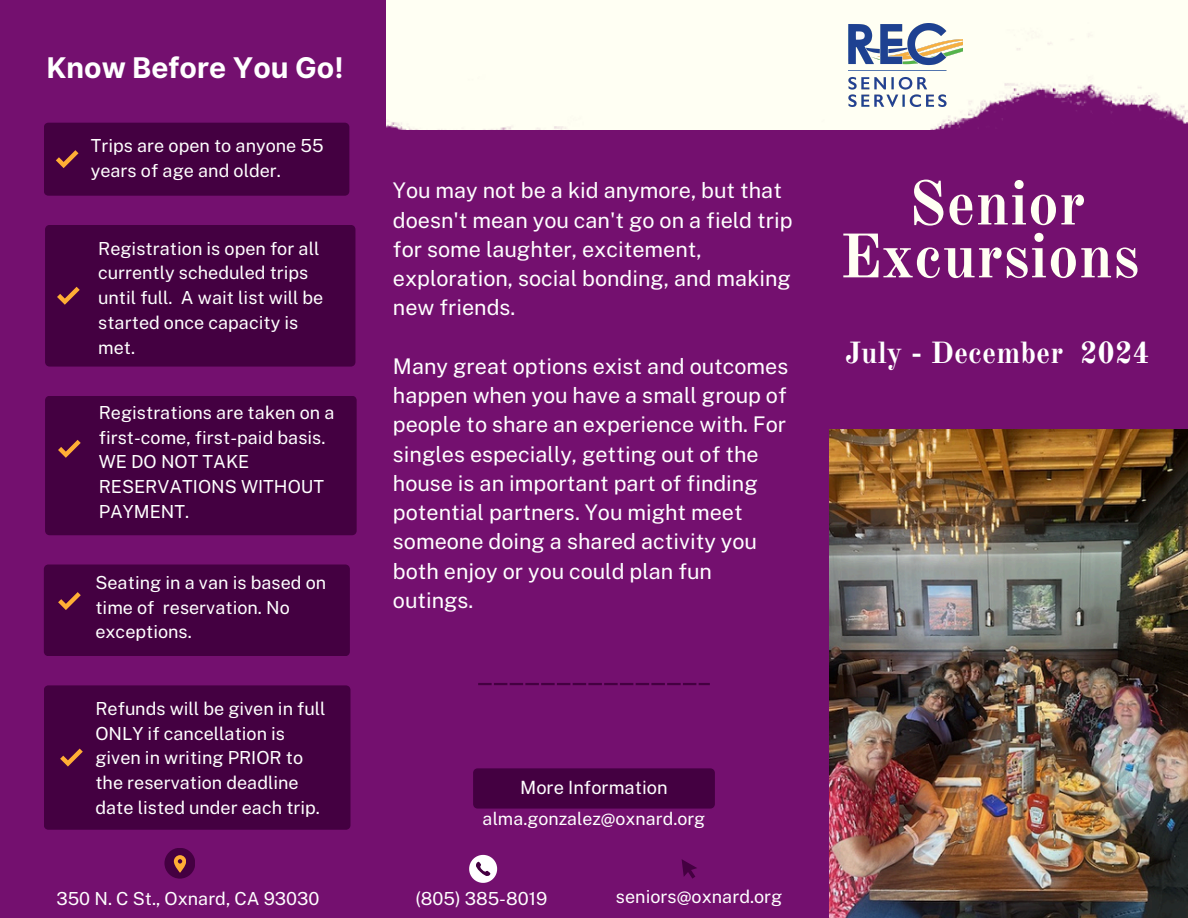
<style>
.page{position:relative;width:1188px;height:918px;background:#74106f}
.page>*{position:absolute;margin:0;border:0;box-sizing:border-box;transform-origin:0 0}
.t1{font:700 61.5px/52.8px "Old Standard";color:#fffff3;text-align:center}
.t2{font:700 30px "Old Standard";color:#fff}
.t3{font:700 28.5px "Inter";color:#fff}
.t4{font:21.6px/29.2px "Public Sans";color:#fff}
.t5{font:18.3px "Public Sans";color:#fff}
.t6{font:18px/24.8px "Public Sans";color:#fff}
.t7{font:17.85px "Public Sans";color:#fff}
</style>
<div class="page">
<img style="left:387px;top:0;width:801px;height:129px">
<div style="left:44px;top:123px;width:305px;height:73px;background:#440041"></div>
<div style="left:45px;top:225px;width:310px;height:142px;background:#440041"></div>
<svg style="left:57px;top:287px;width:23px;height:18px"></svg>
<div style="left:45px;top:396px;width:312px;height:139px;background:#440041"></div>
<div style="left:44px;top:565px;width:306px;height:91px;background:#440041"></div>
<div style="left:44px;top:685px;width:306px;height:145px;background:#440041"></div>
<svg style="left:60px;top:749px;width:23px;height:18px"></svg>
<div style="left:164px;top:848px;width:31px;height:31px;background:#440041;border-radius:50%"></div>
<svg style="left:174px;top:855px;width:12px;height:18px"></svg>
<svg style="left:469px;top:855px;width:28px;height:28px"></svg>
<svg style="left:682px;top:859px;width:15px;height:19px"></svg>
<svg style="left:478px;top:683px;width:232px;height:2px"></svg>
<div style="left:473px;top:768px;width:242px;height:41px;background:#440041"></div>
<img style="left:849px;top:23px;width:113px;height:84px">
<img style="left:830px;top:429px;width:358px;height:489px">
<p class="t3" style="left:47px;top:51px;width:298px">Know Before You Go!</p>
<p class="t6" style="left:91px;top:134px;width:234px">Trips are open to anyone 55 years of age and older.</p>
<p class="t6" style="left:98px;top:236px;width:227px">Registration is open for all currently scheduled trips until full. A wait list will be started once capacity is met.</p>
<p class="t6" style="left:99px;top:400px;width:237px">Registrations are taken on a first-come, first-paid basis.<br>WE DO NOT TAKE<br>RESERVATIONS WITHOUT<br>PAYMENT.</p>
<p class="t6" style="left:95px;top:570px;width:232px">Seating in a van is based on time of reservation. No exceptions.</p>
<p class="t6" style="left:95px;top:696px;width:232px">Refunds will be given in full<br>ONLY if cancellation is given in writing PRIOR to the reservation deadline date listed under each trip.</p>
<p class="t4" style="left:393px;top:176px;width:401px">You may not be a kid anymore, but that doesn't mean you can't go on a field trip for some laughter, excitement, exploration, social bonding, and making new friends.</p>
<p class="t4" style="left:393px;top:351px;width:397px">Many great options exist and outcomes happen when you have a small group of people to share an experience with. For singles especially, getting out of the house is an important part of finding potential partners. You might meet someone doing a shared activity you both enjoy or you could plan fun outings.</p>
<p class="t5" style="left:520px;top:777px;width:149px">More Information</p>
<p class="t7" style="left:483px;top:808px;width:224px">alma.gonzalez@oxnard.org</p>
<p class="t6" style="left:56px;top:886px;width:265px">350 N. C St., Oxnard, CA 93030</p>
<h3 class="t6" style="left:415px;top:886px;width:133px">(805) 385-8019</h3>
<h3 class="t6" style="left:616px;top:884px;width:168px">seniors@oxnard.org</h3>
<p class="t1" style="left:840px;top:178px;width:301px">Senior<br>Excursions</p>
<p class="t2" style="left:845px;top:334px;width:306px">July - December 2024</p>
</div>
